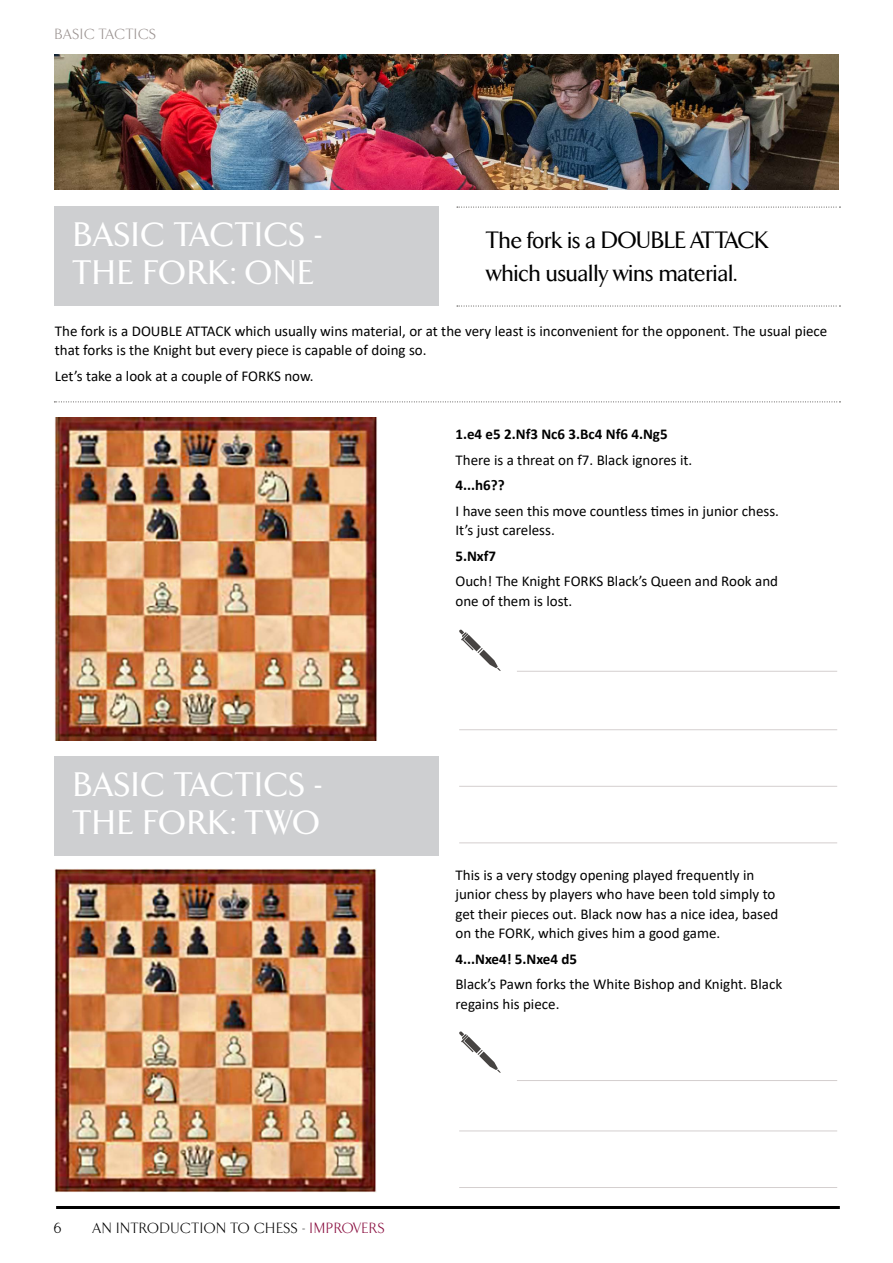
<style>
.page{position:relative;width:893px;height:1263px;background:#fff}
.page>*{position:absolute;margin:0;border:0;box-sizing:border-box;transform-origin:0 0}
.t1{font:500 34.5px/37.5px "TF Arrow";letter-spacing:.04em;color:#fff}
.t2{font:500 24px/33px "TF Arrow";color:#000}
.t3{font:15px/19.5px "Calibri";color:#000}
.t4{font:700 15px "Calibri";color:#000}
.t5{font:300 15px "TF Arrow";letter-spacing:.06em;color:#000}
.t6{font:300 15px "TF Arrow";letter-spacing:.06em;color:#99918f}
.s1{color:#880b3d}
</style>
<div class="page">
<div style="left:54px;top:207px;width:384px;height:99px;background:#cecfd1"></div>
<div style="left:54px;top:756px;width:384px;height:100px;background:#cecfd1"></div>
<svg style="left:457px;top:207px;width:383px;height:1px"></svg>
<svg style="left:457px;top:306px;width:383px;height:1px"></svg>
<svg style="left:54px;top:401px;width:786px;height:1px"></svg>
<img style="left:54px;top:417px;width:323px;height:324px">
<img style="left:54px;top:868px;width:323px;height:324px">
<hr style="left:517px;top:671px;width:320px;height:1px;background:#d4cfcf">
<hr style="left:517px;top:1080px;width:320px;height:1px;background:#d4cfcf">
<hr style="left:459px;top:729px;width:378px;height:1px;background:#d4cfcf">
<hr style="left:459px;top:1131px;width:378px;height:1px;background:#d4cfcf">
<hr style="left:459px;top:786px;width:378px;height:1px;background:#d4cfcf">
<hr style="left:459px;top:1187px;width:378px;height:1px;background:#d4cfcf">
<hr style="left:459px;top:843px;width:378px;height:1px;background:#d4cfcf">
<svg style="left:459px;top:629px;width:42px;height:42px"></svg>
<svg style="left:459px;top:1031px;width:42px;height:42px"></svg>
<hr style="left:56px;top:1206px;width:784px;height:3px;background:#000">
<img style="left:54px;top:54px;width:785px;height:135px">
<p class="t6" style="left:55px;top:26px;width:103px">BASIC TACTICS</p>
<h1 class="t1" style="left:74px;top:217px;width:250px">BASIC TACTICS -<br>THE FORK: ONE</h1>
<h2 class="t2" style="left:487px;top:224px;width:283px">The fork is a DOUBLE ATTACK which usually wins material.</h2>
<p class="t3" style="left:55px;top:321px;width:774px">The fork is a DOUBLE ATTACK which usually wins material, or at the very least is inconvenient for the opponent. The usual piece that forks is the Knight but every piece is capable of doing so.</p>
<p class="t3" style="left:55px;top:366px;width:260px">Let’s take a look at a couple of FORKS now.</p>
<h1 class="t1" style="left:74px;top:767px;width:250px">BASIC TACTICS -<br>THE FORK: TWO</h1>
<p class="t4" style="left:455px;top:425px;width:214px">1.e4 e5 2.Nf3 Nc6 3.Bc4 Nf6 4.Ng5</p>
<p class="t3" style="left:455px;top:450px;width:238px">There is a threat on f7. Black ignores it.</p>
<p class="t4" style="left:455px;top:476px;width:51px">4...h6??</p>
<p class="t3" style="left:455px;top:501px;width:325px">I have seen this move countless times in junior chess.<br>It’s just careless.</p>
<p class="t4" style="left:455px;top:546px;width:42px">5.Nxf7</p>
<p class="t3" style="left:455px;top:571px;width:324px">Ouch! The Knight FORKS Black’s Queen and Rook and one of them is lost.</p>
<p class="t3" style="left:455px;top:864px;width:324px">This is a very stodgy opening played frequently in junior chess by players who have been told simply to get their pieces out. Black now has a nice idea, based on the FORK, which gives him a good game.</p>
<p class="t4" style="left:455px;top:949px;width:123px">4...Nxe4! 5.Nxe4 d5</p>
<p class="t3" style="left:455px;top:974px;width:328px">Black’s Pawn forks the White Bishop and Knight. Black regains his piece.</p>
<p class="t5" style="left:54px;top:1220px;width:9px">6</p>
<p class="t5" style="left:93px;top:1220px;width:293px">AN INTRODUCTION TO CHESS - <span class="s1">IMPROVERS</span></p>
</div>
